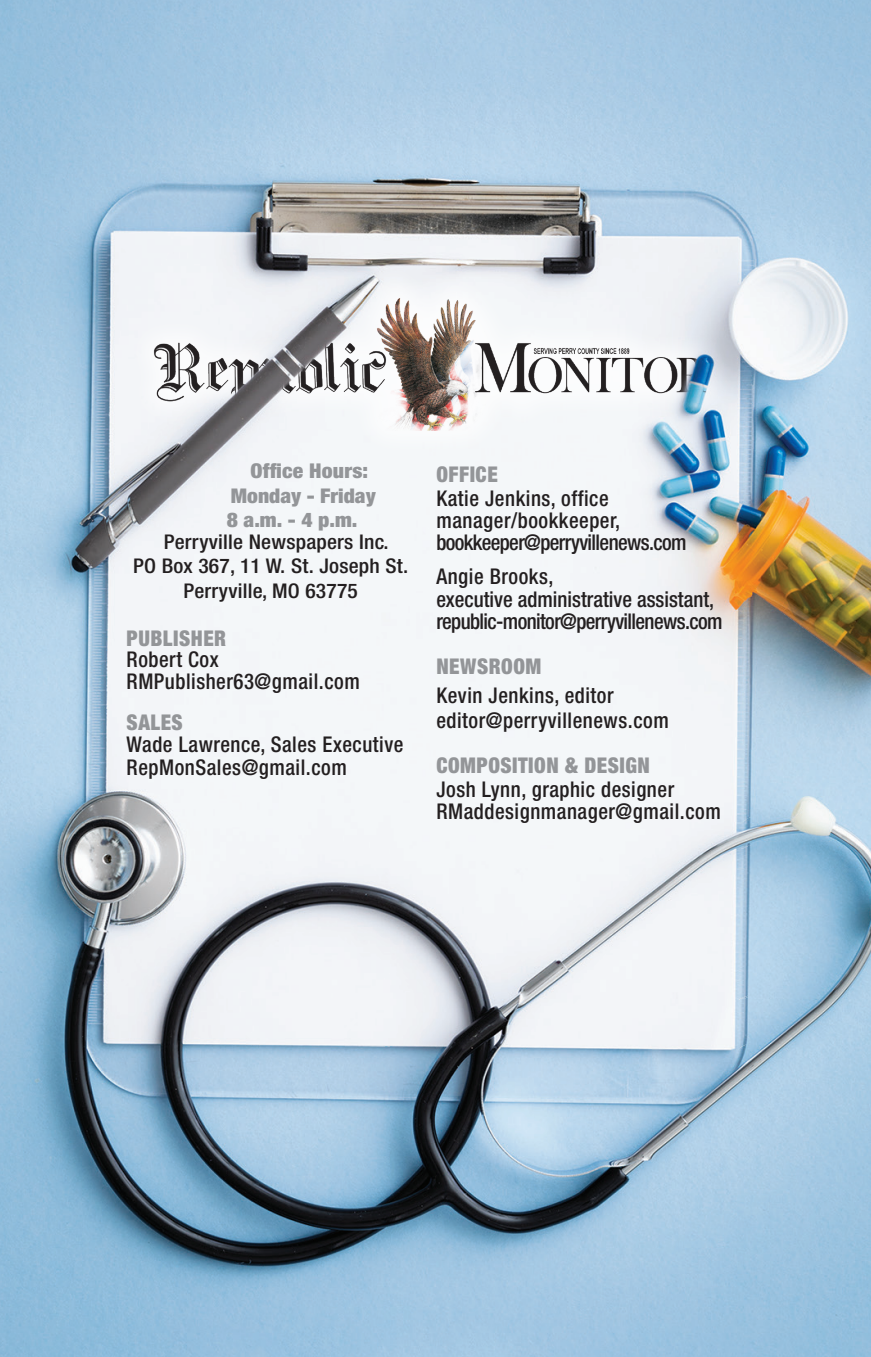
<style>
.page{position:relative;width:871px;height:1357px;background:#fff}
.page>*{position:absolute;margin:0;border:0;box-sizing:border-box;transform-origin:0 0}
.t1{font:500 condensed 21.6px/22.1px "Helvetica Neue LT Std";letter-spacing:.025em;color:#231f20;scale:.96 1}
.t2{font:500 condensed 21.6px/22.5px "Helvetica Neue LT Std";color:#231f20;scale:.96 1}
.t3{font:900 condensed 21.6px "Helvetica Neue LT Std";letter-spacing:.025em;color:#939598;scale:.96 1}
.t4{font:900 condensed 20.47px "Helvetica Neue LT Std";letter-spacing:.01em;color:#939598;scale:1.06 1}
.t5{font:500 condensed 20.25px/24.3px "Helvetica Neue LT Std";letter-spacing:.01em;color:#231f20;text-align:center;scale:1.06 1}
.t6{font:900 condensed 20.25px/24.3px "Helvetica Neue LT Std";color:#939598;scale:1.06 1}
</style>
<div class="page">
<img style="left:0;top:0;width:871px;height:1357px">
<div style="left:126px;top:260px;width:607px;height:199px;background:#fff;opacity:.75"></div>
<img style="left:146px;top:286px;width:561px;height:157px">
<p class="t4" style="left:250px;top:459px;width:113px">Office Hours:</p>
<p class="t6" style="left:227px;top:483px;width:142px">Monday - Friday<br>8 a.m. - 4 p.m.</p>
<p class="t5" style="left:133px;top:529px;width:261px">Perryville Newspapers Inc.<br>PO Box 367, 11 W. St. Joseph St.<br>Perryville, MO 63775</p>
<p class="t3" style="left:127px;top:624px;width:105px">PUBLISHER</p>
<p class="t1" style="left:127px;top:648px;width:244px">Robert Cox<br>RMPublisher63@gmail.com</p>
<p class="t3" style="left:127px;top:709px;width:60px">SALES</p>
<p class="t1" style="left:127px;top:733px;width:290px">Wade Lawrence, Sales Executive<br>RepMonSales@gmail.com</p>
<p class="t3" style="left:436px;top:461px;width:65px">OFFICE</p>
<p class="t1" style="left:436px;top:487px;width:262px">Katie Jenkins, office manager/bookkeeper, bookkeeper@perryvillenews.com</p>
<p class="t2" style="left:436px;top:565px;width:299px">Angie Brooks,<br>executive administrative assistant, republic-monitor@perryvillenews.com</p>
<p class="t3" style="left:436px;top:653px;width:111px">NEWSROOM</p>
<p class="t1" style="left:436px;top:683px;width:243px;line-height:24.3px">Kevin Jenkins, editor editor@perryvillenews.com</p>
<p class="t3" style="left:436px;top:752px;width:224px">COMPOSITION &amp; DESIGN</p>
<p class="t1" style="left:436px;top:778px;width:298px">Josh Lynn, graphic designer<br>RMaddesignmanager@gmail.com</p>
</div>
